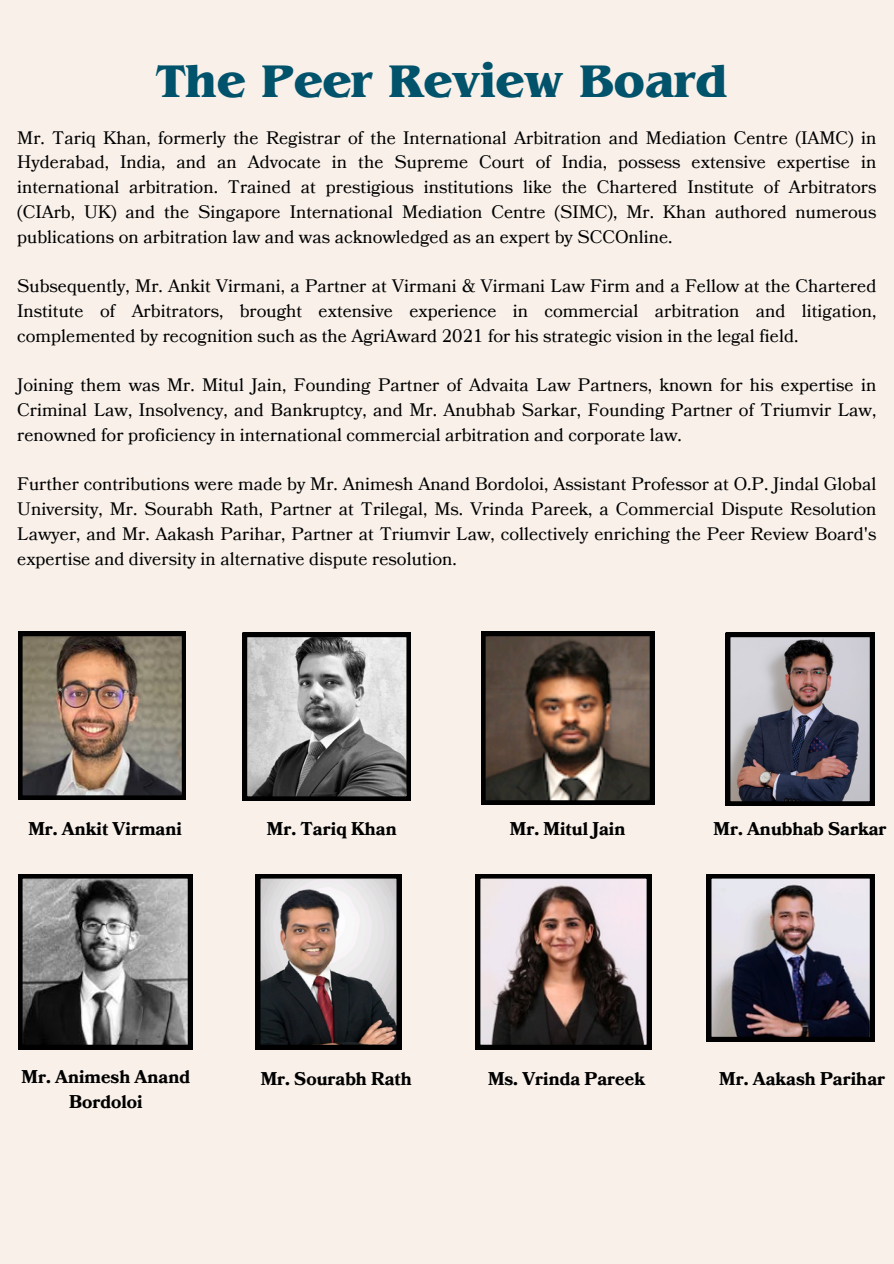
<style>
.page{position:relative;width:894px;height:1264px;background:#fff}
.page>*{position:absolute;margin:0;border:0;box-sizing:border-box;transform-origin:0 0}
.t1{font:700 48px "Benguiat Pro ITC";color:#00536b}
.t2{font:18px/24.8px "Bookmania";color:#000;text-align:justify}
.t3{font:700 18px/24.8px "Bookmania";color:#000;text-align:center}
</style>
<div class="page">
<div style="left:0;top:0;width:893px;height:1263px;background:#f8f0e9"></div>
<img style="left:18px;top:631px;width:168px;height:168px">
<svg style="left:243px;top:632px;width:167px;height:168px;background:#8e8e8e"></svg>
<svg style="left:481px;top:631px;width:173px;height:173px;background:#5b4a3e"></svg>
<svg style="left:725px;top:632px;width:149px;height:173px;background:#746e76"></svg>
<svg style="left:18px;top:874px;width:174px;height:175px;background:#757575"></svg>
<svg style="left:256px;top:874px;width:145px;height:175px;background:#807877"></svg>
<svg style="left:476px;top:874px;width:175px;height:175px"></svg>
<svg style="left:706px;top:874px;width:168px;height:167px;background:#7b767e"></svg>
<h2 class="t1" style="left:156px;top:64px;width:573px">The Peer Review Board</h2>
<h2 class="t2" style="left:17px;top:126px;width:860px">Mr. Tariq Khan, formerly the Registrar of the International Arbitration and Mediation Centre (IAMC) in Hyderabad, India, and an Advocate in the Supreme Court of India, possess extensive expertise in international arbitration. Trained at prestigious institutions like the Chartered Institute of Arbitrators (CIArb, UK) and the Singapore International Mediation Centre (SIMC), Mr. Khan authored numerous publications on arbitration law and was acknowledged as an expert by SCCOnline.</h2>
<p class="t2" style="left:17px;top:274px;width:860px">Subsequently, Mr. Ankit Virmani, a Partner at Virmani &amp; Virmani Law Firm and a Fellow at the Chartered Institute of Arbitrators, brought extensive experience in commercial arbitration and litigation, complemented by recognition such as the AgriAward 2021 for his strategic vision in the legal field.</p>
<h2 class="t2" style="left:17px;top:373px;width:860px">Joining them was Mr. Mitul Jain, Founding Partner of Advaita Law Partners, known for his expertise in Criminal Law, Insolvency, and Bankruptcy, and Mr. Anubhab Sarkar, Founding Partner of Triumvir Law, renowned for proficiency in international commercial arbitration and corporate law.</h2>
<p class="t2" style="left:17px;top:472px;width:860px">Further contributions were made by Mr. Animesh Anand Bordoloi, Assistant Professor at O.P. Jindal Global University, Mr. Sourabh Rath, Partner at Trilegal, Ms. Vrinda Pareek, a Commercial Dispute Resolution Lawyer, and Mr. Aakash Parihar, Partner at Triumvir Law, collectively enriching the Peer Review Board's expertise and diversity in alternative dispute resolution.</p>
<h2 class="t3" style="left:28px;top:816px;width:155px">Mr. Ankit Virmani</h2>
<p class="t3" style="left:267px;top:816px;width:131px">Mr. Tariq Khan</p>
<h2 class="t3" style="left:510px;top:816px;width:117px">Mr. Mitul Jain</h2>
<p class="t3" style="left:713px;top:816px;width:175px">Mr. Anubhab Sarkar</p>
<p class="t3" style="left:22px;top:1065px;width:170px">Mr. Animesh Anand<br>Bordoloi</p>
<h2 class="t3" style="left:261px;top:1067px;width:153px">Mr. Sourabh Rath</h2>
<h2 class="t3" style="left:488px;top:1067px;width:158px">Ms. Vrinda Pareek</h2>
<p class="t3" style="left:719px;top:1067px;width:167px">Mr. Aakash Parihar</p>
</div>
